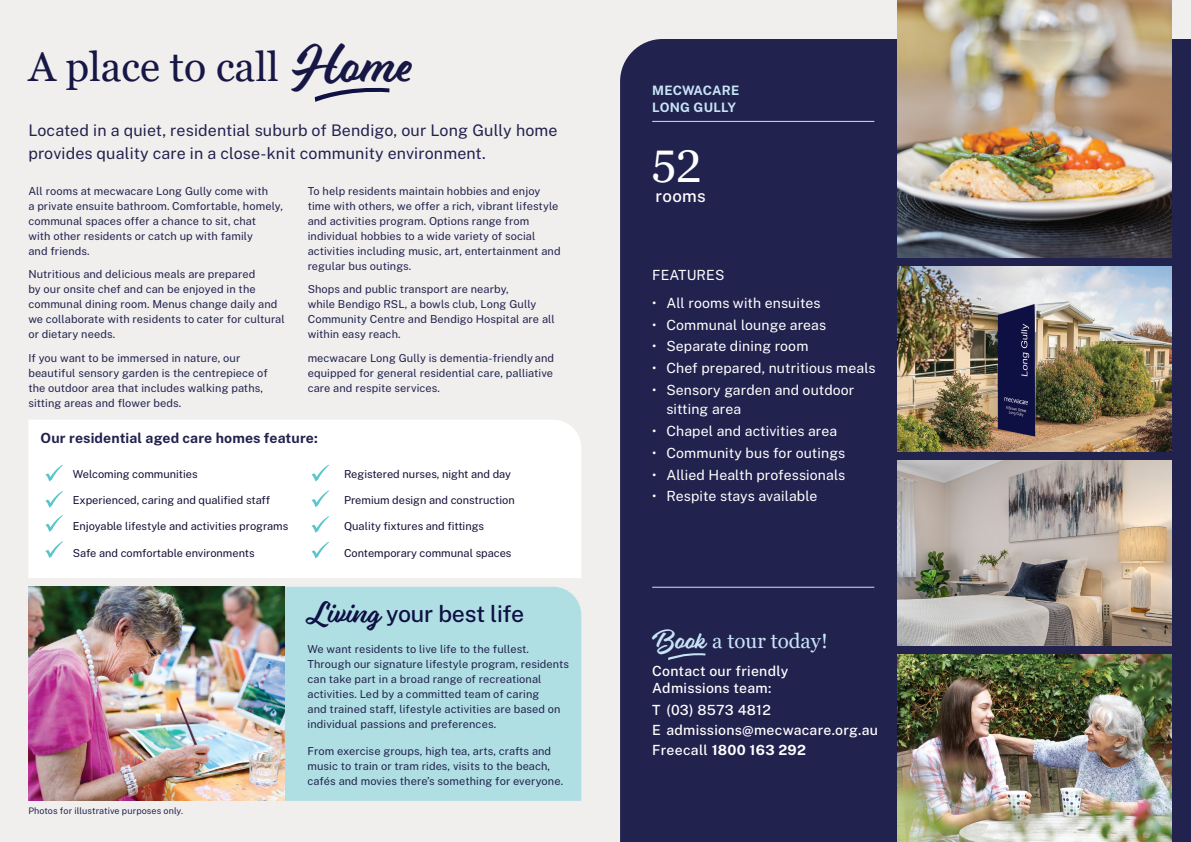
<style>
.page{position:relative;width:1191px;height:842px;background:#f1efed}
.page>*{position:absolute;margin:0;border:0;box-sizing:border-box;transform-origin:0 0}
.t1{font:45.6px "Georgia";color:#fff}
.t2{font:41px "Georgia";color:#171746}
.t3{font:500 23px "Public Sans";letter-spacing:-.015em;color:#0f1044}
.t4{font:20.5px "Georgia";color:#c7e4f6}
.t5{font:500 16.8px "Public Sans";letter-spacing:.015em;color:#fff}
.t6{font:16px/23px "Public Sans";letter-spacing:.01em;color:#22224f}
.Features{font:14px/19px "Public Sans";letter-spacing:.01em;color:#fff}
.t7{font:500 14px/16.8px "Public Sans";letter-spacing:.02em;color:#fff}
.t8{font:700 14px "Public Sans";letter-spacing:.01em;color:#22224f}
.t9{font:700 14px "Public Sans";letter-spacing:.02em;color:#fff}
.BODY_COPY{font:14px "Public Sans";letter-spacing:.01em;color:#fff}
.t10{font:700 13px "Public Sans";letter-spacing:.02em;color:#c7e4f6}
.Body{font:11px/15px "Public Sans";letter-spacing:.01em;color:#22224f}
.Body-2{font:11px "Public Sans";color:#190e36}
.Body-3{font:9px "Public Sans";letter-spacing:.01em;color:#212251}
.s1{font-family:"Eds Market Main Script";font-size:49px}
.s2{font-family:"Eds Market Main Script";font-weight:400;font-size:28px}
.s3{font-family:"Eds Market Main Script";font-size:24.5px}
.s4{font-weight:500}
</style>
<div class="page">
<div style="left:620px;top:39px;width:571px;height:803px;background:#22224f"></div>
<hr style="left:652px;top:121px;width:222px;height:1px;background:#c7e4f6">
<img style="left:897px;top:655px;width:274px;height:187px">
<img style="left:897px;top:0;width:274px;height:258px">
<img style="left:897px;top:461px;width:274px;height:184px">
<img style="left:897px;top:267px;width:274px;height:184px">
<svg style="left:315px;top:87px;width:74px;height:15px"></svg>
<div style="left:284px;top:587px;width:297px;height:214px;background:#b0dfe3"></div>
<img style="left:28px;top:587px;width:256px;height:214px">
<div style="left:28px;top:420px;width:553px;height:158px;background:#fff"></div>
<svg style="left:45px;top:465px;width:18px;height:16px"></svg>
<svg style="left:45px;top:491px;width:18px;height:17px"></svg>
<svg style="left:45px;top:515px;width:18px;height:17px"></svg>
<svg style="left:45px;top:541px;width:18px;height:17px"></svg>
<svg style="left:311px;top:465px;width:18px;height:16px"></svg>
<svg style="left:311px;top:490px;width:18px;height:17px"></svg>
<svg style="left:311px;top:516px;width:18px;height:17px"></svg>
<svg style="left:311px;top:542px;width:18px;height:16px"></svg>
<hr style="left:652px;top:587px;width:222px;height:1px;background:#c7e4f6">
<svg style="left:668px;top:652px;width:37px;height:8px"></svg>
<p class="t2" style="left:28px;top:42px;width:386px">A place to call <span class="s1">Home</span></p>
<p class="t6" style="left:28px;top:118px;width:531px">Located in a quiet, residential suburb of Bendigo, our Long Gully home provides quality care in a close-knit community environment.</p>
<p class="Body" style="left:28px;top:183px;width:256px">All rooms at mecwacare Long Gully come with<br>a private ensuite bathroom. Comfortable, homely, communal spaces offer a chance to sit, chat<br>with other residents or catch up with family<br>and friends.</p>
<p class="Body" style="left:28px;top:266px;width:258px">Nutritious and delicious meals are prepared<br>by our onsite chef and can be enjoyed in the communal dining room. Menus change daily and we collaborate with residents to cater for cultural or dietary needs.</p>
<p class="Body" style="left:28px;top:350px;width:241px">If you want to be immersed in nature, our beautiful sensory garden is the centrepiece of the outdoor area that includes walking paths, sitting areas and flower beds.</p>
<p class="Body" style="left:308px;top:183px;width:254px">To help residents maintain hobbies and enjoy time with others, we offer a rich, vibrant lifestyle and activities program. Options range from individual hobbies to a wide variety of social activities including music, art, entertainment and regular bus outings.</p>
<p class="Body" style="left:308px;top:281px;width:249px">Shops and public transport are nearby,<br>while Bendigo RSL, a bowls club, Long Gully Community Centre and Bendigo Hospital are all within easy reach.</p>
<p class="Body" style="left:308px;top:350px;width:248px;text-align:justify">mecwacare Long Gully is dementia-friendly and equipped for general residential care, palliative care and respite services.</p>
<p class="t8" style="left:41px;top:427px;width:279px">Our residential aged care homes feature:</p>
<p class="Body-2" style="left:73px;top:466px;width:126px">Welcoming communities</p>
<p class="Body-2" style="left:73px;top:492px;width:199px">Experienced, caring and qualified staff</p>
<p class="Body-2" style="left:73px;top:519px;width:217px">Enjoyable lifestyle and activities programs</p>
<p class="Body-2" style="left:73px;top:545px;width:183px">Safe and comfortable environments</p>
<p class="Body-2" style="left:344px;top:466px;width:168px">Registered nurses, night and day</p>
<p class="Body-2" style="left:344px;top:492px;width:172px">Premium design and construction</p>
<p class="Body-2" style="left:344px;top:519px;width:141px">Quality fixtures and fittings</p>
<p class="Body-2" style="left:344px;top:545px;width:169px">Contemporary communal spaces</p>
<p class="Body-3" style="left:28px;top:804px;width:156px">Photos for illustrative purposes only.</p>
<p class="t3" style="left:307px;top:597px;width:218px"><span class="s2">Living</span> your best life</p>
<p class="Body" style="left:307px;top:641px;width:263px">We want residents to live life to the fullest.<br>Through our signature lifestyle program, residents can take part in a broad range of recreational activities. Led by a committed team of caring<br>and trained staff, lifestyle activities are based on individual passions and preferences.</p>
<p class="Body" style="left:307px;top:743px;width:257px">From exercise groups, high tea, arts, crafts and music to train or tram rides, visits to the beach, cafés and movies there’s something for everyone.</p>
<p class="t10" style="left:652px;top:80px;width:89px">MECWACARE</p>
<p class="t10" style="left:652px;top:97px;width:86px">LONG GULLY</p>
<p class="t1" style="left:652px;top:139px;width:51px">52</p>
<p class="t5" style="left:655px;top:184px;width:52px">rooms</p>
<p class="BODY_COPY" style="left:652px;top:265px;width:74px">FEATURES</p>
<p class="Features" style="left:652px;top:292px;width:170px">• All rooms with ensuites</p>
<p class="Features" style="left:652px;top:314px;width:175px">• Communal lounge areas</p>
<p class="Features" style="left:652px;top:336px;width:158px">• Separate dining room</p>
<p class="Features" style="left:652px;top:358px;width:225px">• Chef prepared, nutritious meals</p>
<p class="Features" style="left:666px;top:380px;width:189px;text-indent:-14px">• Sensory garden and outdoor sitting area</p>
<p class="Features" style="left:652px;top:421px;width:186px">• Chapel and activities area</p>
<p class="Features" style="left:652px;top:442px;width:194px">• Community bus for outings</p>
<p class="Features" style="left:652px;top:464px;width:194px">• Allied Health professionals</p>
<p class="Features" style="left:652px;top:486px;width:167px">• Respite stays available</p>
<p class="t4" style="left:652px;top:628px;width:177px"><span class="s3">Book</span> a tour today!</p>
<p class="t7" style="left:652px;top:662px;width:138px">Contact our friendly<br>Admissions team:</p>
<p class="t7" style="left:652px;top:701px;width:120px">T (03) 8573 4812</p>
<p class="t7" style="left:652px;top:721px;width:227px">E admissions@mecwacare.org.au</p>
<p class="t9" style="left:652px;top:739px;width:155px"><span class="s4">Freecall</span> 1800 163 292</p>
</div>
